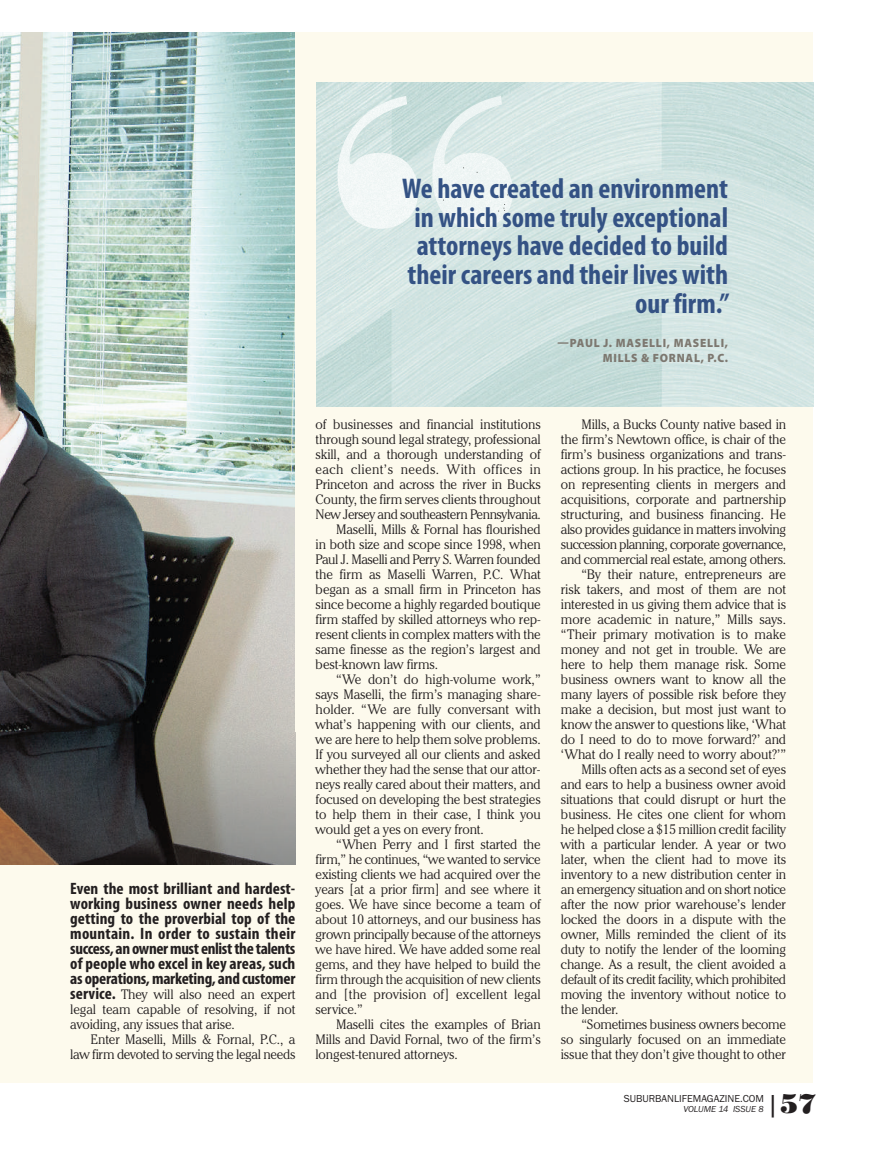
<style>
.page{position:relative;width:870px;height:1149px;background:#fff}
.page>*{position:absolute;margin:0;border:0;box-sizing:border-box;transform-origin:0 0}
.t1{font:700 condensed 28.5px/28.5px "Myriad Pro";color:#345284;text-align:right}
.t2{font:27px "Bodoni Poster";color:#231f20}
.t3{font:700 condensed 16.5px/15px "Myriad Pro";letter-spacing:-.015em;color:#231f20;text-align:justify}
.t4{font:300 13.5px/15px "Cheltenham IT Cby BT";letter-spacing:-.005em;color:#231f20;text-align:justify}
.t5{font:300 13.5px "Cheltenham IT Cby BT";letter-spacing:-.025em;color:#231f20}
.t6{font:300 13.5px "Cheltenham IT Cby BT";letter-spacing:-.035em;color:#231f20}
.t7{font:300 13.5px "Cheltenham IT Cby BT";letter-spacing:-.03em;color:#231f20}
.t8{font:300 13.5px "Cheltenham IT Cby BT";letter-spacing:.015em;color:#231f20}
.t9{font:300 13.5px "Cheltenham IT Cby BT";letter-spacing:.035em;color:#231f20}
.t10{font:900 12px/15px "Myriad Pro";letter-spacing:.07em;color:#7d7870;text-align:right;scale:.95 1}
.t11{font:10.5px "Franklin Gothic";color:#231f20}
.t12{font:italic 9px "Franklin Gothic";color:#231f20}
.s1{font-family:"Myriad Pro";font-weight:700;font-stretch:condensed;font-size:16.5px}
.s2{font-family:"Franklin Gothic"}
</style>
<div class="page">
<div style="left:0;top:32px;width:813px;height:1050px;background:#fdfaed"></div>
<hr style="left:813px;top:83px;width:1px;height:323px;background:#dfecea">
<img style="left:316px;top:83px;width:497px;height:323px">
<img style="left:432px;top:96px;width:81px;height:133px">
<img style="left:337px;top:96px;width:81px;height:133px">
<img style="left:0;top:32px;width:295px;height:833px">
<img style="left:295px;top:732px;width:1px;height:132px">
<img style="left:0;top:732px;width:295px;height:132px">
<h1 class="t1" style="left:402px;top:177px;width:328px">We have created an environment in which some truly exceptional attorneys have decided to build their careers and their lives with our firm.”</h1>
<p class="t10" style="left:557px;top:336px;width:181px">—PAUL J. MASELLI, MASELLI,<br>MILLS &amp; FORNAL, P.C.</p>
<p class="t3" style="left:70px;top:881px;width:227px">Even the most brilliant and hardest&shy;working business owner needs help getting to the proverbial top of the mountain. In order to sustain their success, an owner must enlist the talents of people who excel in key areas, such as operations, marketing, and customer</p>
<p class="t4" style="left:70px;top:987px;width:227px"><span class="s1">service.</span> They will also need an expert legal team capable of resolving, if not avoiding, any issues that arise.</p>
<p class="t4" style="left:70px;top:1032px;width:227px;text-align:right">Enter Maselli, Mills &amp; Fornal, P.C., a law firm devoted to serving the legal needs</p>
<p class="t4" style="left:315px;top:418px;width:227px">of businesses and financial institutions</p>
<p class="t4" style="left:315px;top:433px;width:227px">through sound legal strategy, professional</p>
<p class="t4" style="left:315px;top:448px;width:227px">skill, and a thorough understanding of</p>
<p class="t9" style="left:315px;top:464px;width:227px">each client’s needs. With offices in</p>
<p class="t4" style="left:315px;top:478px;width:227px">Princeton and across the river in Bucks</p>
<p class="t4" style="left:315px;top:493px;width:227px">County, the firm serves clients throughout</p>
<p class="t7" style="left:315px;top:509px;width:227px">New Jersey and southeastern Pennsylvania.</p>
<p class="t4" style="left:336px;top:523px;width:206px">Maselli, Mills &amp; Fornal has flourished</p>
<p class="t4" style="left:315px;top:538px;width:227px">in both size and scope since 1998, when</p>
<p class="t5" style="left:315px;top:554px;width:227px">Paul J. Maselli and Perry S. Warren founded</p>
<p class="t4" style="left:315px;top:568px;width:227px">the firm as Maselli Warren, P.C. What</p>
<p class="t4" style="left:315px;top:583px;width:227px">began as a small firm in Princeton has</p>
<p class="t4" style="left:315px;top:598px;width:227px">since become a highly regarded boutique</p>
<p class="t4" style="left:315px;top:613px;width:226px">firm staffed by skilled attorneys who rep-</p>
<p class="t4" style="left:315px;top:628px;width:227px">resent clients in complex matters with the</p>
<p class="t4" style="left:315px;top:643px;width:227px">same finesse as the region’s largest and</p>
<p class="t4" style="left:315px;top:658px;width:124px">best-known law firms.</p>
<p class="t4" style="left:336px;top:673px;width:206px">“We don’t do high-volume work,”</p>
<p class="t4" style="left:315px;top:688px;width:226px">says Maselli, the firm’s managing share-</p>
<p class="t4" style="left:315px;top:703px;width:227px">holder. “We are fully conversant with</p>
<p class="t4" style="left:315px;top:718px;width:227px">what’s happening with our clients, and</p>
<p class="t4" style="left:315px;top:733px;width:227px">we are here to help them solve problems.</p>
<p class="t4" style="left:315px;top:748px;width:227px">If you surveyed all our clients and asked</p>
<p class="t4" style="left:315px;top:763px;width:226px">whether they had the sense that our attor-</p>
<p class="t4" style="left:315px;top:778px;width:227px">neys really cared about their matters, and</p>
<p class="t4" style="left:315px;top:793px;width:227px">focused on developing the best strategies</p>
<p class="t4" style="left:315px;top:808px;width:227px">to help them in their case, I think you</p>
<p class="t4" style="left:315px;top:823px;width:170px">would get a yes on every front.</p>
<p class="t4" style="left:336px;top:838px;width:206px">“When Perry and I first started the</p>
<p class="t4" style="left:315px;top:853px;width:226px">firm,” he continues, “we wanted to service</p>
<p class="t4" style="left:315px;top:868px;width:227px">existing clients we had acquired over the</p>
<p class="t4" style="left:315px;top:883px;width:227px">years [at a prior firm] and see where it</p>
<p class="t4" style="left:315px;top:898px;width:227px">goes. We have since become a team of</p>
<p class="t4" style="left:315px;top:913px;width:227px">about 10 attorneys, and our business has</p>
<p class="t4" style="left:315px;top:928px;width:227px">grown principally because of the attorneys</p>
<p class="t4" style="left:315px;top:943px;width:227px">we have hired. We have added some real</p>
<p class="t4" style="left:315px;top:958px;width:227px">gems, and they have helped to build the</p>
<p class="t4" style="left:315px;top:973px;width:226px">firm through the acquisition of new clients</p>
<p class="t8" style="left:315px;top:989px;width:226px">and [the provision of] excellent legal</p>
<p class="t4" style="left:315px;top:1003px;width:49px">service.”</p>
<p class="t4" style="left:336px;top:1018px;width:206px">Maselli cites the examples of Brian</p>
<p class="t4" style="left:315px;top:1033px;width:227px">Mills and David Fornal, two of the firm’s</p>
<p class="t4" style="left:315px;top:1048px;width:144px">longest-tenured attorneys.</p>
<p class="t4" style="left:581px;top:418px;width:206px">Mills, a Bucks County native based in</p>
<p class="t4" style="left:561px;top:433px;width:227px">the firm’s Newtown office, is chair of the</p>
<p class="t4" style="left:561px;top:448px;width:226px">firm’s business organizations and trans-</p>
<p class="t4" style="left:561px;top:463px;width:227px">actions group. In his practice, he focuses</p>
<p class="t4" style="left:561px;top:478px;width:227px">on representing clients in mergers and</p>
<p class="t4" style="left:561px;top:493px;width:227px">acquisitions, corporate and partnership</p>
<p class="t4" style="left:561px;top:508px;width:227px">structuring, and business financing. He</p>
<p class="t4" style="left:561px;top:523px;width:227px">also provides guidance in matters involving</p>
<p class="t6" style="left:561px;top:539px;width:227px">succession planning, corporate governance,</p>
<p class="t4" style="left:561px;top:553px;width:227px">and commercial real estate, among others.</p>
<p class="t4" style="left:581px;top:568px;width:206px">“By their nature, entrepreneurs are</p>
<p class="t4" style="left:561px;top:583px;width:227px">risk takers, and most of them are not</p>
<p class="t4" style="left:561px;top:598px;width:227px">interested in us giving them advice that is</p>
<p class="t4" style="left:561px;top:613px;width:227px">more academic in nature,” Mills says.</p>
<p class="t4" style="left:561px;top:628px;width:227px">“Their primary motivation is to make</p>
<p class="t4" style="left:561px;top:643px;width:227px">money and not get in trouble. We are</p>
<p class="t4" style="left:561px;top:658px;width:227px">here to help them manage risk. Some</p>
<p class="t4" style="left:561px;top:673px;width:227px">business owners want to know all the</p>
<p class="t4" style="left:561px;top:688px;width:226px">many layers of possible risk before they</p>
<p class="t4" style="left:561px;top:703px;width:227px">make a decision, but most just want to</p>
<p class="t4" style="left:561px;top:718px;width:227px">know the answer to questions like, ‘What</p>
<p class="t4" style="left:561px;top:733px;width:227px">do I need to do to move forward?’ and</p>
<p class="t4" style="left:561px;top:748px;width:226px">‘What do I really need to worry about?’”</p>
<p class="t4" style="left:581px;top:763px;width:206px">Mills often acts as a second set of eyes</p>
<p class="t4" style="left:561px;top:778px;width:227px">and ears to help a business owner avoid</p>
<p class="t4" style="left:561px;top:793px;width:227px">situations that could disrupt or hurt the</p>
<p class="t4" style="left:561px;top:808px;width:227px">business. He cites one client for whom</p>
<p class="t4" style="left:561px;top:823px;width:226px">he helped close a $15 million credit facility</p>
<p class="t4" style="left:561px;top:838px;width:227px">with a particular lender. A year or two</p>
<p class="t4" style="left:561px;top:853px;width:227px">later, when the client had to move its</p>
<p class="t4" style="left:561px;top:868px;width:227px">inventory to a new distribution center in</p>
<p class="t5" style="left:561px;top:884px;width:227px">an emergency situation and on short notice</p>
<p class="t4" style="left:561px;top:898px;width:227px">after the now prior warehouse’s lender</p>
<p class="t4" style="left:561px;top:913px;width:227px">locked the doors in a dispute with the</p>
<p class="t4" style="left:561px;top:928px;width:227px">owner, Mills reminded the client of its</p>
<p class="t4" style="left:561px;top:943px;width:227px">duty to notify the lender of the looming</p>
<p class="t4" style="left:561px;top:958px;width:227px">change. As a result, the client avoided a</p>
<p class="t5" style="left:561px;top:974px;width:227px">default of its credit facility, which prohibited</p>
<p class="t4" style="left:561px;top:988px;width:227px">moving the inventory without notice to</p>
<p class="t4" style="left:561px;top:1003px;width:59px">the lender.</p>
<p class="t4" style="left:581px;top:1018px;width:206px">“Sometimes business owners become</p>
<p class="t4" style="left:561px;top:1033px;width:227px">so singularly focused on an immediate</p>
<p class="t4" style="left:561px;top:1048px;width:227px">issue that they don’t give thought to other</p>
<p class="t11" style="left:623px;top:1091px;width:142px">SUBURBANLIFEMAGAZINE.COM</p>
<p class="t12" style="left:683px;top:1103px;width:82px">VOLUME 14 ISSUE 8</p>
<h2 class="t2" style="left:766px;top:1087px;width:51px"><span class="s2">|</span>57</h2>
</div>
